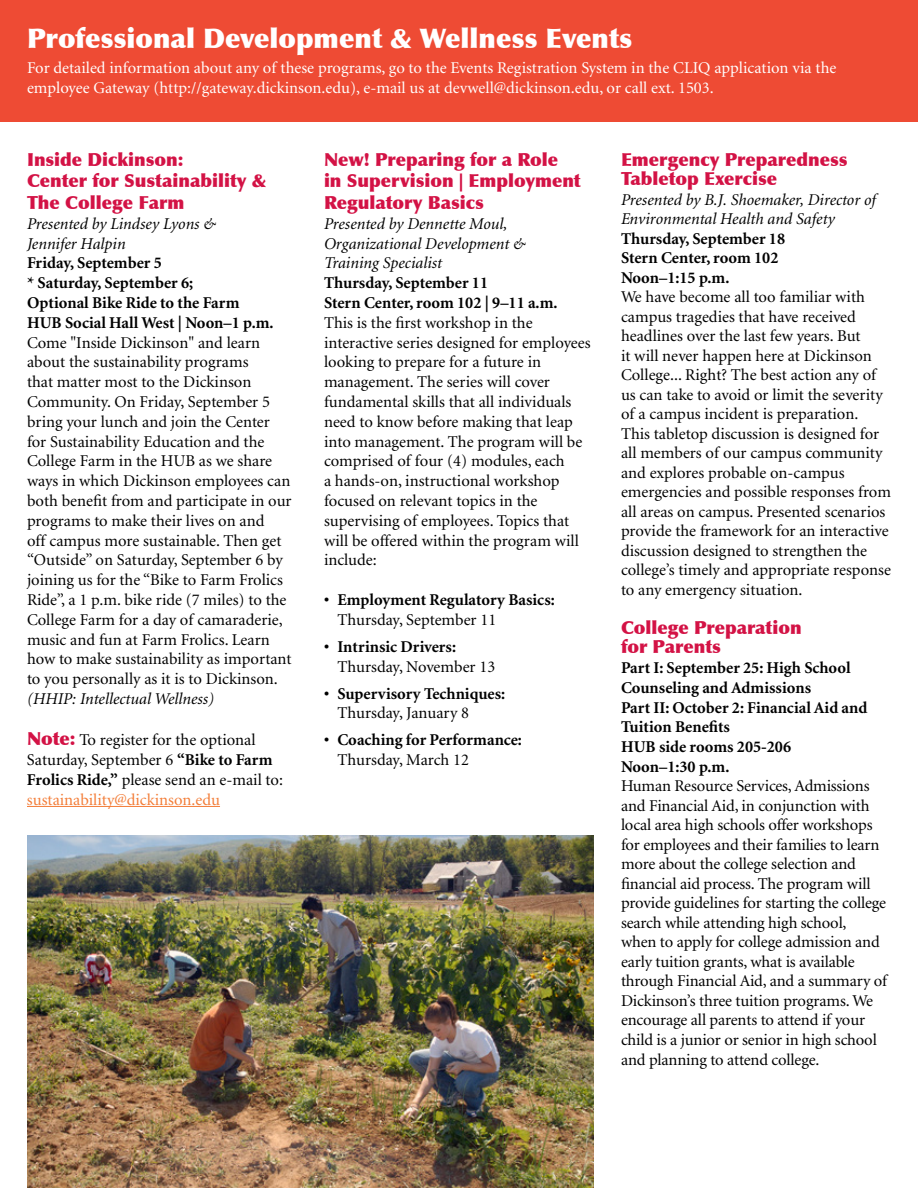
<style>
.page{position:relative;width:918px;height:1188px;background:#fff}
.page>*{position:absolute;margin:0;border:0;box-sizing:border-box;transform-origin:0 0}
.t1{font:900 27px "Optima";color:#fff}
.t2{font:900 18px/21.6px "Optima";color:#d31245}
.t3{font:16.5px/19.8px "Minion";color:#000}
.t4{font:700 16.5px/19.8px "Minion";color:#000}
.t5{font:italic 16.5px/19.8px "Minion";color:#000}
.t6{font:16.5px/19.8px "Minion";color:#fff}
.s1{font-family:"Optima";font-weight:900;font-size:18px;color:#d31245}
.s2{font-weight:700}
.s3{color:#f37d38}
</style>
<div class="page">
<hr style="left:27px;top:806px;width:193px;height:1px;background:#f37d38">
<div style="left:0;top:0;width:918px;height:122px;background:#ee4b34"></div>
<img style="left:27px;top:836px;width:567px;height:352px">
<h1 class="t1" style="left:27px;top:22px;width:607px">Professional Development &amp; Wellness Events</h1>
<p class="t6" style="left:27px;top:58px;width:811px">For detailed information about any of these programs, go to the Events Registration System in the CLIQ application via the employee Gateway (http://gateway.dickinson.edu), e-mail us at devwell@dickinson.edu, or call ext. 1503.</p>
<p class="t2" style="left:27px;top:149px;width:241px">Inside Dickinson:<br>Center for Sustainability &amp;<br>The College Farm</p>
<p class="t5" style="left:27px;top:214px;width:190px">Presented by Lindsey Lyons &amp;<br>Jennifer Halpin</p>
<p class="t4" style="left:27px;top:254px;width:248px">Friday, September 5<br>* Saturday, September 6;<br>Optional Bike Ride to the Farm<br>HUB Social Hall West | Noon–1 p.m.</p>
<p class="t3" style="left:27px;top:333px;width:266px">Come "Inside Dickinson" and learn about the sustainability programs<br>that matter most to the Dickinson Community. On Friday, September 5 bring your lunch and join the Center for Sustainability Education and the College Farm in the HUB as we share ways in which Dickinson employees can both benefit from and participate in our programs to make their lives on and<br>off campus more sustainable. Then get “Outside” on Saturday, September 6 by joining us for the “Bike to Farm Frolics Ride”, a 1 p.m. bike ride (7 miles) to the College Farm for a day of camaraderie, music and fun at Farm Frolics. Learn how to make sustainability as important to you personally as it is to Dickinson.</p>
<p class="t5" style="left:27px;top:689px;width:189px">(HHIP: Intellectual Wellness)</p>
<p class="t3" style="left:27px;top:731px;width:258px"><span class="s1">Note:</span> To register for the optional Saturday, September 6 <span class="s2">“Bike to Farm Frolics Ride,”</span> please send an e-mail to: <span class="s3">sustainability@dickinson.edu</span></p>
<p class="t2" style="left:324px;top:149px;width:258px">New! Preparing for a Role<br>in Supervision | Employment<br>Regulatory Basics</p>
<p class="t5" style="left:324px;top:214px;width:203px">Presented by Dennette Moul,<br>Organizational Development &amp;<br>Training Specialist</p>
<p class="t4" style="left:324px;top:274px;width:235px">Thursday, September 11<br>Stern Center, room 102 | 9–11 a.m.</p>
<p class="t3" style="left:324px;top:313px;width:268px">This is the first workshop in the interactive series designed for employees looking to prepare for a future in management. The series will cover fundamental skills that all individuals need to know before making that leap into management. The program will be comprised of four (4) modules, each<br>a hands-on, instructional workshop focused on relevant topics in the supervising of employees. Topics that will be offered within the program will include:</p>
<p class="t4" style="left:324px;top:590px;width:232px">• Employment Regulatory Basics:</p>
<p class="t3" style="left:337px;top:610px;width:160px">Thursday, September 11</p>
<p class="t4" style="left:324px;top:637px;width:134px">• Intrinsic Drivers:</p>
<p class="t3" style="left:337px;top:657px;width:159px">Thursday, November 13</p>
<p class="t4" style="left:324px;top:684px;width:183px">• Supervisory Techniques:</p>
<p class="t3" style="left:337px;top:704px;width:133px">Thursday, January 8</p>
<p class="t4" style="left:324px;top:731px;width:200px">• Coaching for Performance:</p>
<p class="t3" style="left:337px;top:751px;width:133px">Thursday, March 12</p>
<p class="t2" style="left:621px;top:150px;width:228px;line-height:19.5px">Emergency Preparedness<br>Tabletop Exercise</p>
<p class="t5" style="left:621px;top:190px;width:256px">Presented by B.J. Shoemaker, Director of<br>Environmental Health and Safety</p>
<p class="t4" style="left:621px;top:229px;width:166px">Thursday, September 18<br>Stern Center, room 102<br>Noon–1:15 p.m.</p>
<p class="t3" style="left:621px;top:288px;width:272px">We have become all too familiar with campus tragedies that have received headlines over the last few years. But<br>it will never happen here at Dickinson College... Right? The best action any of us can take to avoid or limit the severity of a campus incident is preparation.<br>This tabletop discussion is designed for all members of our campus community and explores probable on-campus emergencies and possible responses from all areas on campus. Presented scenarios provide the framework for an interactive discussion designed to strengthen the college’s timely and appropriate response to any emergency situation.</p>
<p class="t2" style="left:621px;top:618px;width:182px;line-height:19.5px">College Preparation for Parents</p>
<p class="t4" style="left:621px;top:658px;width:248px">Part I: September 25: High School<br>Counseling and Admissions<br>Part II: October 2: Financial Aid and<br>Tuition Benefits<br>HUB side rooms 205-206<br>Noon–1:30 p.m.</p>
<p class="t3" style="left:621px;top:777px;width:268px">Human Resource Services, Admissions and Financial Aid, in conjunction with local area high schools offer workshops for employees and their families to learn more about the college selection and financial aid process. The program will provide guidelines for starting the college search while attending high school,<br>when to apply for college admission and early tuition grants, what is available through Financial Aid, and a summary of Dickinson’s three tuition programs. We encourage all parents to attend if your child is a junior or senior in high school and planning to attend college.</p>
</div>
